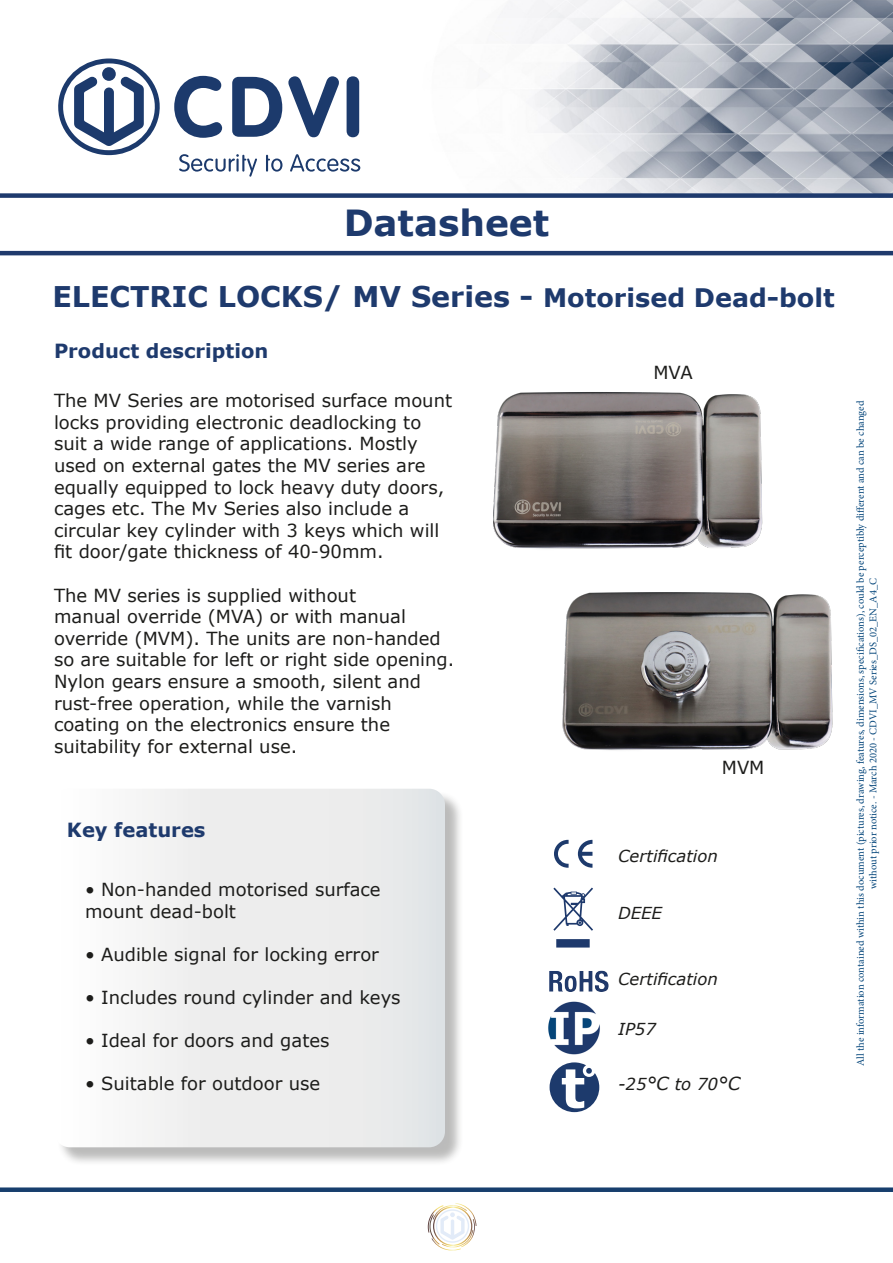
<style>
.page{position:relative;width:893px;height:1263px;background:#fff}
.page>*{position:absolute;margin:0;border:0;box-sizing:border-box;transform-origin:0 0}
.t1{font:700 36px "Verdana";color:#1e3a6d}
.t2{font:700 28.5px "Verdana";color:#1e3a6d}
.t3{font:700 19.5px "Verdana";color:#1e3a6d}
.t4{font:18px/21.6px "Verdana";color:#1d1d1b}
.t5{font:italic 16.5px "Verdana";color:#1d1d1b}
.t6{font:10.5px/12.6px "Minion Pro";color:#05467b;text-align:center}
.s1{font-size:25.5px}
.s2{font-size:18px}
</style>
<div class="page">
<img style="left:346px;top:0;width:547px;height:193px">
<div style="left:0;top:193px;width:893px;height:5px;background:#1e3a6d"></div>
<div style="left:0;top:1187px;width:893px;height:5px;background:#173e6d"></div>
<hr style="left:0;top:251px;width:893px;height:4px;background:#1f3a6c">
<div style="left:56px;top:791px;width:408px;height:375px;background:#1d1d1b;opacity:.3"></div>
<svg style="left:56px;top:789px;width:389px;height:358px"></svg>
<svg style="left:58px;top:59px;width:102px;height:96px"></svg>
<svg style="left:179px;top:154px;width:78px;height:23px"></svg>
<svg style="left:266px;top:155px;width:16px;height:17px"></svg>
<svg style="left:290px;top:154px;width:70px;height:18px"></svg>
<svg style="left:174px;top:76px;width:48px;height:62px"></svg>
<svg style="left:232px;top:77px;width:50px;height:60px"></svg>
<svg style="left:288px;top:76px;width:51px;height:61px"></svg>
<div style="left:347px;top:76px;width:12px;height:61px;background:#1c3a6c;border-radius:6px"></div>
<img style="left:493px;top:392px;width:270px;height:157px">
<img style="left:562px;top:592px;width:271px;height:158px">
<svg style="left:578px;top:840px;width:14px;height:28px"></svg>
<svg style="left:554px;top:840px;width:15px;height:28px"></svg>
<svg style="left:553px;top:887px;width:40px;height:60px"></svg>
<img style="left:549px;top:970px;width:60px;height:22px">
<svg style="left:550px;top:1062px;width:49px;height:50px"></svg>
<img style="left:548px;top:1001px;width:52px;height:54px">
<svg style="left:428px;top:1203px;width:48px;height:47px"></svg>
<p class="t1" style="left:344px;top:199px;width:207px">Datasheet</p>
<p class="t2" style="left:52px;top:278px;width:784px">ELECTRIC LOCKS/ MV Series - <span class="s1">Motorised Dead-bolt</span></p>
<p class="t3" style="left:54px;top:338px;width:216px">Product description</p>
<p class="t4" style="left:54px;top:390px;width:400px">The MV Series are motorised surface mount locks providing electronic deadlocking to suit a wide range of applications. Mostly used on external gates the MV series are equally equipped to lock heavy duty doors, cages etc. The Mv Series also include a</p>
<p class="t4" style="left:54px;top:520px;width:387px">circular key cylinder with 3 keys which will fit door/gate thickness of 40-90mm.</p>
<p class="t4" style="left:54px;top:584px;width:304px">The MV series is supplied without</p>
<p class="t4" style="left:54px;top:606px;width:402px">manual override (MVA) or with manual override (MVM). The units are non-handed so are suitable for left or right side opening.<br>Nylon gears ensure a smooth, silent and rust-free operation, while the varnish</p>
<p class="t4" style="left:54px;top:714px;width:338px">coating on the electronics ensure the</p>
<p class="t4" style="left:54px;top:736px;width:245px">suitability for external use.</p>
<p class="t3" style="left:67px;top:817px;width:140px">Key features</p>
<p class="t4" style="left:85px;top:879px;width:297px">• Non-handed motorised surface mount dead-bolt</p>
<p class="t4" style="left:85px;top:944px;width:295px">• Audible signal for locking error</p>
<p class="t4" style="left:85px;top:987px;width:317px">• Includes round cylinder and keys</p>
<p class="t4" style="left:85px;top:1030px;width:246px">• Ideal for doors and gates</p>
<p class="t4" style="left:85px;top:1073px;width:237px">• Suitable for outdoor use</p>
<p class="t4" style="left:653px;top:362px;width:41px">MVA</p>
<p class="t4" style="left:722px;top:757px;width:44px">MVM</p>
<p class="t5" style="left:618px;top:846px;width:101px">Certification</p>
<p class="t5" style="left:618px;top:902px;width:45px">DEEE</p>
<p class="t5" style="left:618px;top:968px;width:101px">Certification</p>
<p class="t5" style="left:618px;top:1018px;width:39px">IP57</p>
<p class="t5" style="left:618px;top:1073px;width:124px">-25<span class="s2">°C</span> to 70<span class="s2">°C</span></p>
<p class="t6" style="left:854px;top:1066px;width:667px;rotate:-90deg">All the information contained within this document (pictures, drawing, features, dimensions, specifications), could be perceptibly different and can be changed without prior notice. - March 2020 - CDVI_MV Series_DS_02_EN_A4_C</p>
</div>
